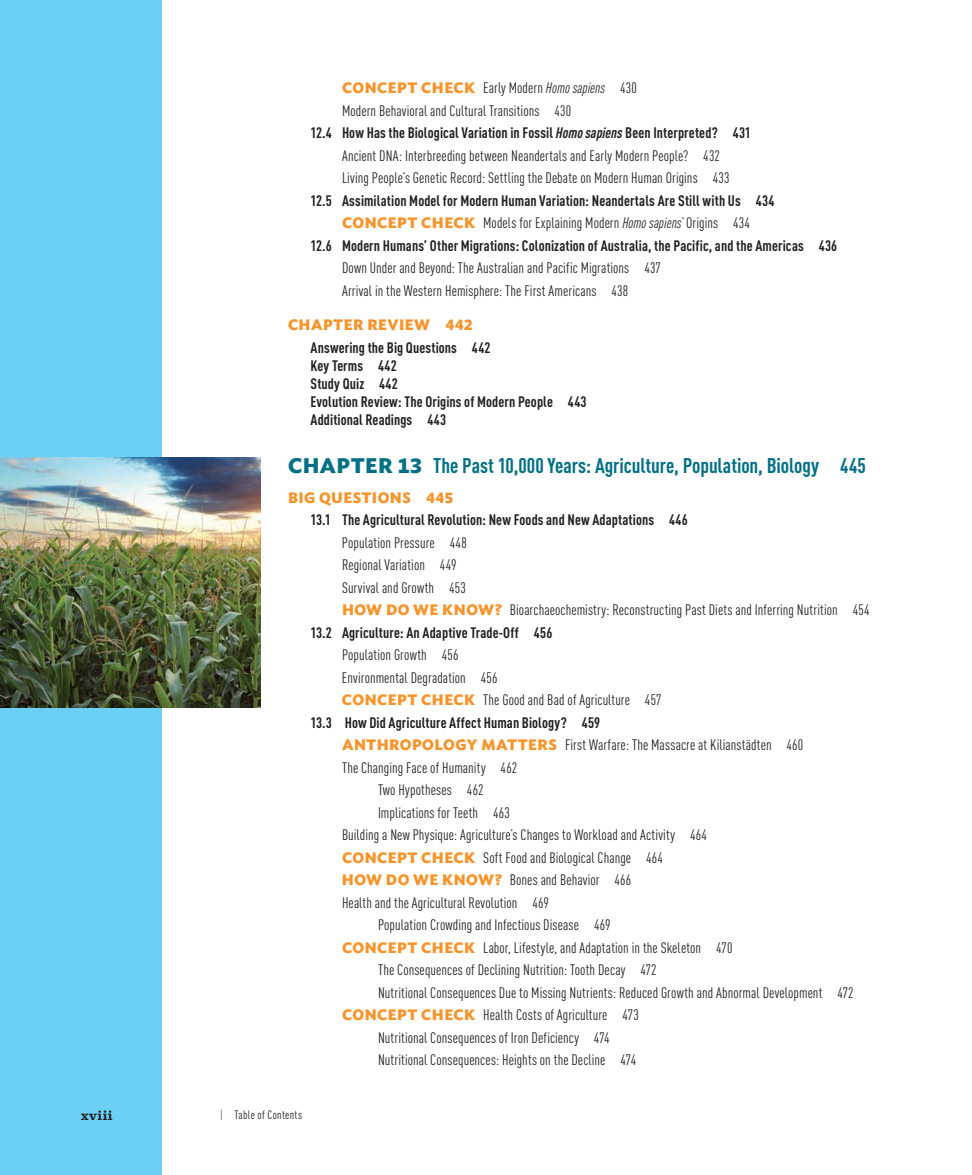
<style>
.page{position:relative;width:972px;height:1175px;background:#fff}
.page>*{position:absolute;margin:0;border:0;box-sizing:border-box;transform-origin:0 0}
.t1{font:700 condensed 21px "DINOT";color:#017084}
.t2{font:condensed 15px "DINOT";letter-spacing:.005em;color:#231f20}
.t3{font:700 condensed 15px/18px "DINOT";letter-spacing:.005em;color:#231f20}
.t4{font:700 15px "Ideal Sans";letter-spacing:.03em;color:#f79328}
.t5{font:700 13.5px "Sentinel";letter-spacing:.045em;color:#231f20}
.t6{font:condensed 12px "DINOT";letter-spacing:.03em;color:#231f20}
.s1{font-family:"Ideal Sans";font-weight:700;font-stretch:normal;color:#f79328}
.s2{font-style:italic}
.s3{font-family:"Ideal Sans";font-stretch:normal;color:#f79328}
.s4{font-family:"Ideal Sans";font-stretch:normal}
.s5{font-weight:300}
</style>
<div class="page">
<div style="left:0;top:0;width:162px;height:1174px;background:#6bcff6"></div>
<img style="left:0;top:457px;width:261px;height:250px">
<p class="t2" style="left:342px;top:79px;width:296px"><span class="s1">CONCEPT CHECK</span> Early Modern <span class="s2">Homo sapiens</span> 430</p>
<p class="t2" style="left:342px;top:102px;width:231px">Modern Behavioral and Cultural Transitions 430</p>
<p class="t3" style="left:310px;top:123px;width:442px">12.4 How Has the Biological Variation in Fossil <span class="s2">Homo sapiens</span> Been Interpreted? 431</p>
<p class="t2" style="left:342px;top:147px;width:379px">Ancient DNA: Interbreeding between Neandertals and Early Modern People? 432</p>
<p class="t2" style="left:342px;top:169px;width:389px">Living People’s Genetic Record: Settling the Debate on Modern Human Origins 433</p>
<p class="t3" style="left:310px;top:191px;width:465px">12.5 Assimilation Model for Modern Human Variation: Neandertals Are Still with Us 434</p>
<p class="t2" style="left:342px;top:214px;width:409px"><span class="s1">CONCEPT CHECK</span> Models for Explaining Modern <span class="s2">Homo sapiens’</span> Origins 434</p>
<p class="t3" style="left:311px;top:236px;width:528px">12.6 Modern Humans’ Other Migrations: Colonization of Australia, the Pacific, and the Americas 436</p>
<p class="t2" style="left:342px;top:259px;width:321px">Down Under and Beyond: The Australian and Pacific Migrations 437</p>
<p class="t2" style="left:342px;top:282px;width:288px">Arrival in the Western Hemisphere: The First Americans 438</p>
<p class="t3" style="left:311px;top:313px;width:182px;line-height:22.5px;text-indent:-22px"><span class="s3">CHAPTER REVIEW 442<br></span>Answering the Big Questions 442</p>
<p class="t3" style="left:310px;top:356px;width:278px">Key Terms 442<br>Study Quiz 442<br>Evolution Review: The Origins of Modern People 443<br>Additional Readings 443</p>
<p class="t1" style="left:288px;top:452px;width:580px"><span class="s4">CHAPTER 13</span> The Past 10,000 Years: Agriculture, Population, Biology 445</p>
<p class="t4" style="left:288px;top:485px;width:167px">BIG QUESTIONS 445</p>
<p class="t3" style="left:310px;top:510px;width:379px">13.1 The Agricultural Revolution: New Foods and New Adaptations 446</p>
<p class="t2" style="left:342px;top:534px;width:126px">Population Pressure 448</p>
<p class="t2" style="left:342px;top:556px;width:116px">Regional Variation 449</p>
<p class="t2" style="left:342px;top:579px;width:125px">Survival and Growth 453</p>
<p class="t2" style="left:342px;top:601px;width:529px"><span class="s1">HOW DO WE KNOW?</span> Bioarchaeochemistry: Reconstructing Past Diets and Inferring Nutrition 454</p>
<p class="t3" style="left:310px;top:623px;width:243px">13.2 Agriculture: An Adaptive Trade-Off 456</p>
<p class="t2" style="left:342px;top:646px;width:118px">Population Growth 456</p>
<p class="t2" style="left:342px;top:669px;width:157px">Environmental Degradation 456</p>
<p class="t2" style="left:342px;top:691px;width:321px"><span class="s1">CONCEPT CHECK</span> The Good and Bad of Agriculture 457</p>
<p class="t3" style="left:310px;top:713px;width:291px">13.3 How Did Agriculture Affect Human Biology? 459</p>
<p class="t2" style="left:342px;top:736px;width:463px"><span class="s1">ANTHROPOLOGY MATTERS</span> First Warfare: The Massacre at Kilianstädten 460</p>
<p class="t2" style="left:342px;top:759px;width:177px">The Changing Face of Humanity 462</p>
<p class="t2" style="left:378px;top:781px;width:107px">Two Hypotheses 462</p>
<p class="t2" style="left:378px;top:804px;width:133px">Implications for Teeth 463</p>
<p class="t2" style="left:342px;top:826px;width:366px">Building a New Physique: Agriculture’s Changes to Workload and Activity 464</p>
<p class="t2" style="left:342px;top:849px;width:322px"><span class="s1">CONCEPT CHECK</span> Soft Food and Biological Change 464</p>
<p class="t2" style="left:342px;top:871px;width:291px"><span class="s1">HOW DO WE KNOW?</span> Bones and Behavior 466</p>
<p class="t2" style="left:342px;top:894px;width:208px">Health and the Agricultural Revolution 469</p>
<p class="t2" style="left:378px;top:916px;width:234px">Population Crowding and Infectious Disease 469</p>
<p class="t2" style="left:342px;top:939px;width:392px"><span class="s1">CONCEPT CHECK</span> Labor, Lifestyle, and Adaptation in the Skeleton 470</p>
<p class="t2" style="left:378px;top:961px;width:280px">The Consequences of Declining Nutrition: Tooth Decay 472</p>
<p class="t2" style="left:378px;top:984px;width:477px">Nutritional Consequences Due to Missing Nutrients: Reduced Growth and Abnormal Development 472</p>
<p class="t2" style="left:342px;top:1006px;width:298px"><span class="s1">CONCEPT CHECK</span> Health Costs of Agriculture 473</p>
<p class="t2" style="left:378px;top:1029px;width:233px">Nutritional Consequences of Iron Deficiency 474</p>
<p class="t2" style="left:378px;top:1051px;width:260px">Nutritional Consequences: Heights on the Decline 474</p>
<p class="t5" style="left:81px;top:1104px;width:33px">xviii</p>
<p class="t6" style="left:220px;top:1107px;width:84px"><span class="s5">|</span> Table of Contents</p>
</div>
